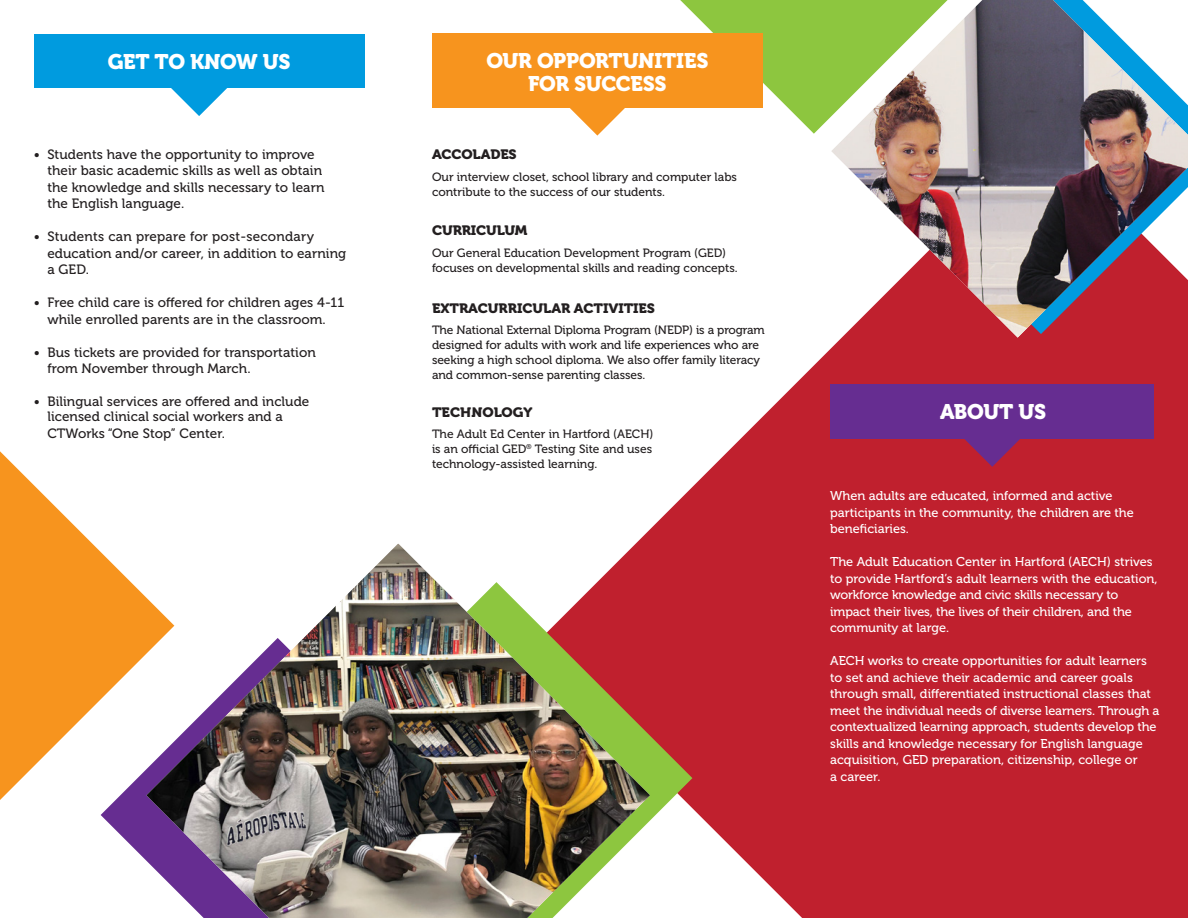
<style>
.page{position:relative;width:1188px;height:918px;background:#fff}
.page>*{position:absolute;margin:0;border:0;box-sizing:border-box;transform-origin:0 0}
.t1{font:21px/22.5px "Museo 900";letter-spacing:-.015em;color:#fff;text-align:center}
.t2{font:13.5px/16.5px "Museo 500";letter-spacing:.005em;color:#231f20}
.highlights{font:13.5px "Museo 900";letter-spacing:-.005em;color:#231f20;scale:1.05 1}
.t3{font:12.75px/16.5px "Museo 500";color:#fff}
.highlights-2{font:12px/15px "Museo 500";letter-spacing:-.005em;color:#231f20}
</style>
<div class="page">
<svg style="left:680px;top:0;width:151px;height:134px"></svg>
<svg style="left:0;top:451px;width:146px;height:349px;fill:#f7941e"></svg>
<svg style="left:101px;top:638px;width:45px;height:223px"></svg>
<svg style="left:636px;top:338px;width:552px;height:580px;background:#c53542"></svg>
<svg style="left:650px;top:582px;width:42px;height:336px;fill:#c0202e"></svg>
<img style="left:146px;top:543px;width:504px;height:375px">
<img style="left:831px;top:0;width:357px;height:338px">
<div style="left:34px;top:34px;width:330px;height:54px;background:#009bdf"></div>
<svg style="left:171px;top:88px;width:56px;height:28px"></svg>
<div style="left:830px;top:384px;width:324px;height:54px;background:#662d91"></div>
<svg style="left:964px;top:438px;width:57px;height:29px;background:#92265f"></svg>
<div style="left:432px;top:34px;width:331px;height:74px;background:#f7941e"></div>
<svg style="left:570px;top:108px;width:55px;height:28px"></svg>
<p class="t1" style="left:108px;top:51px;width:184px">GET TO KNOW US</p>
<p class="t2" style="left:47px;top:146px;width:279px;text-indent:-14px">• Students have the opportunity to improve their basic academic skills as well as obtain the knowledge and skills necessary to learn the English language.</p>
<p class="t2" style="left:47px;top:228px;width:300px;text-indent:-14px">• Students can prepare for post-secondary education and/or career, in addition to earning a GED.</p>
<p class="t2" style="left:34px;top:294px;width:312px;text-align:center">• Free child care is offered for children ages 4-11 while enrolled parents are in the classroom.</p>
<p class="t2" style="left:47px;top:344px;width:270px;text-indent:-14px">• Bus tickets are provided for transportation from November through March.</p>
<p class="t2" style="left:47px;top:394px;width:264px;line-height:15px;text-indent:-14px">• Bilingual services are offered and include licensed clinical social workers and a</p>
<p class="t2" style="left:47px;top:425px;width:179px">CTWorks “One Stop” Center.</p>
<p class="t1" style="left:486px;top:50px;width:224px">OUR OPPORTUNITIES<br>FOR SUCCESS</p>
<p class="highlights" style="left:432px;top:146px;width:82px">ACCOLADES</p>
<p class="highlights-2" style="left:432px;top:170px;width:306px">Our interview closet, school library and computer labs contribute to the success of our students.</p>
<p class="highlights" style="left:432px;top:223px;width:92px">CURRICULUM</p>
<p class="highlights-2" style="left:432px;top:246px;width:307px">Our General Education Development Program (GED) focuses on developmental skills and reading concepts.</p>
<p class="highlights" style="left:432px;top:301px;width:214px">EXTRACURRICULAR ACTIVITIES</p>
<p class="highlights-2" style="left:432px;top:323px;width:334px">The National External Diploma Program (NEDP) is a program designed for adults with work and life experiences who are seeking a high school diploma. We also offer family literacy and common-sense parenting classes.</p>
<p class="highlights" style="left:432px;top:405px;width:97px">TECHNOLOGY</p>
<p class="highlights-2" style="left:432px;top:427px;width:223px;text-align:justify">The Adult Ed Center in Hartford (AECH) is an official GED<sup>®</sup> Testing Site and uses technology-assisted learning.</p>
<p class="t1" style="left:940px;top:401px;width:107px">ABOUT US</p>
<p class="t3" style="left:830px;top:488px;width:305px">When adults are educated, informed and active participants in the community, the children are the beneficiaries.</p>
<p class="t3" style="left:830px;top:554px;width:329px">The Adult Education Center in Hartford (AECH) strives to provide Hartford’s adult learners with the education, workforce knowledge and civic skills necessary to impact their lives, the lives of their children, and the community at large.</p>
<p class="t3" style="left:830px;top:653px;width:331px">AECH works to create opportunities for adult learners to set and achieve their academic and career goals through small, differentiated instructional classes that meet the individual needs of diverse learners. Through a contextualized learning approach, students develop the skills and knowledge necessary for English language acquisition, GED preparation, citizenship, college or<br>a career.</p>
</div>
